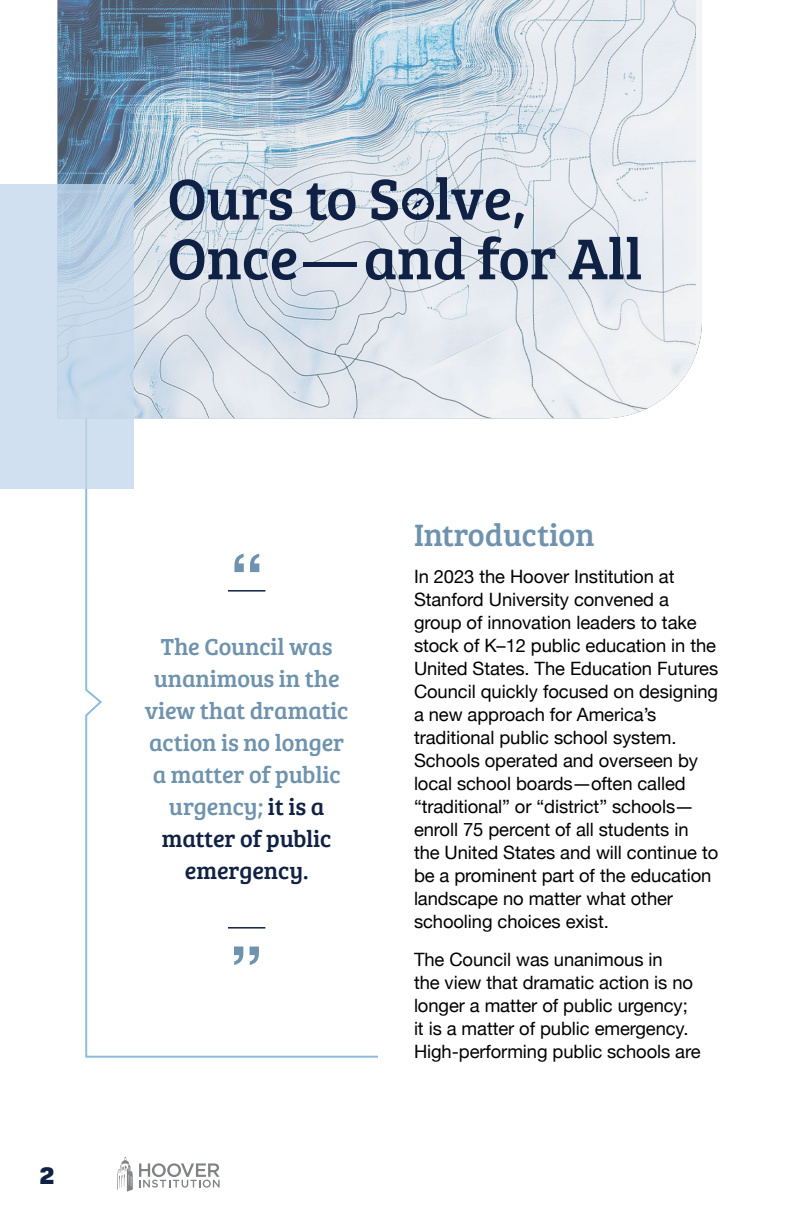
<style>
.page{position:relative;width:792px;height:1224px;background:#fff}
.page>*{position:absolute;margin:0;border:0;box-sizing:border-box;transform-origin:0 0}
.t1{font:59.4px/59.8px "Bree Serif";letter-spacing:-.005em;color:#0f2144}
.t2{font:32px "Bree Serif";color:#6f93ae}
.t3{font:24px/32px "Bree Serif";letter-spacing:-.005em;color:#6f93ae;text-align:center}
.t4{font:900 24px "Normalidad Compact";color:#0f2144}
.t5{font:18.4px/23px "Helvetica Neue";letter-spacing:-.005em;color:#000}
.s1{font-size:53.2px}
.s2{color:#102144}
</style>
<div class="page">
<svg style="left:139px;top:1163px;width:81px;height:25px"></svg>
<svg style="left:117px;top:1157px;width:16px;height:35px"></svg>
<svg style="left:85px;top:418px;width:295px;height:640px"></svg>
<svg style="left:250px;top:554px;width:9px;height:18px"></svg>
<svg style="left:234px;top:554px;width:10px;height:18px"></svg>
<svg style="left:250px;top:947px;width:9px;height:18px"></svg>
<img style="left:58px;top:0;width:637px;height:418px">
<svg style="left:0;top:184px;width:133px;height:305px;fill:#d0e0f0"></svg>
<svg style="left:402px;top:188px;width:32px;height:32px"></svg>
<svg style="left:234px;top:947px;width:9px;height:18px"></svg>
<p class="t1" style="left:167px;top:166px;width:477px">Ours to S lve,<br>Once <span class="s1">—</span> and for All</p>
<h3 class="t4" style="left:39px;top:1157px;width:17px">2</h3>
<h4 class="t3" style="left:145px;top:629px;width:205px">The Council was unanimous in the view that dramatic action is no longer a matter of public urgency; <span class="s2">it is a matter of public emergency.</span></h4>
<h2 class="t2" style="left:414px;top:511px;width:182px">Introduction</h2>
<p class="t5" style="left:414px;top:566px;width:306px">In 2023 the Hoover Institution at Stanford University convened a group of innovation leaders to take stock of K–12 public education in the United States. The Education Futures Council quickly focused on designing a new approach for America’s traditional public school system.<br>Schools operated and overseen by</p>
<p class="t5" style="left:414px;top:773px;width:281px">local school boards―often called “traditional” or “district” schools―</p>
<p class="t5" style="left:414px;top:819px;width:306px">enroll 75 percent of all students in the United States and will continue to be a prominent part of the education landscape no matter what other schooling choices exist.</p>
<p class="t5" style="left:414px;top:949px;width:288px">The Council was unanimous in<br>the view that dramatic action is no longer a matter of public urgency; it is a matter of public emergency.<br>High-performing public schools are</p>
</div>
